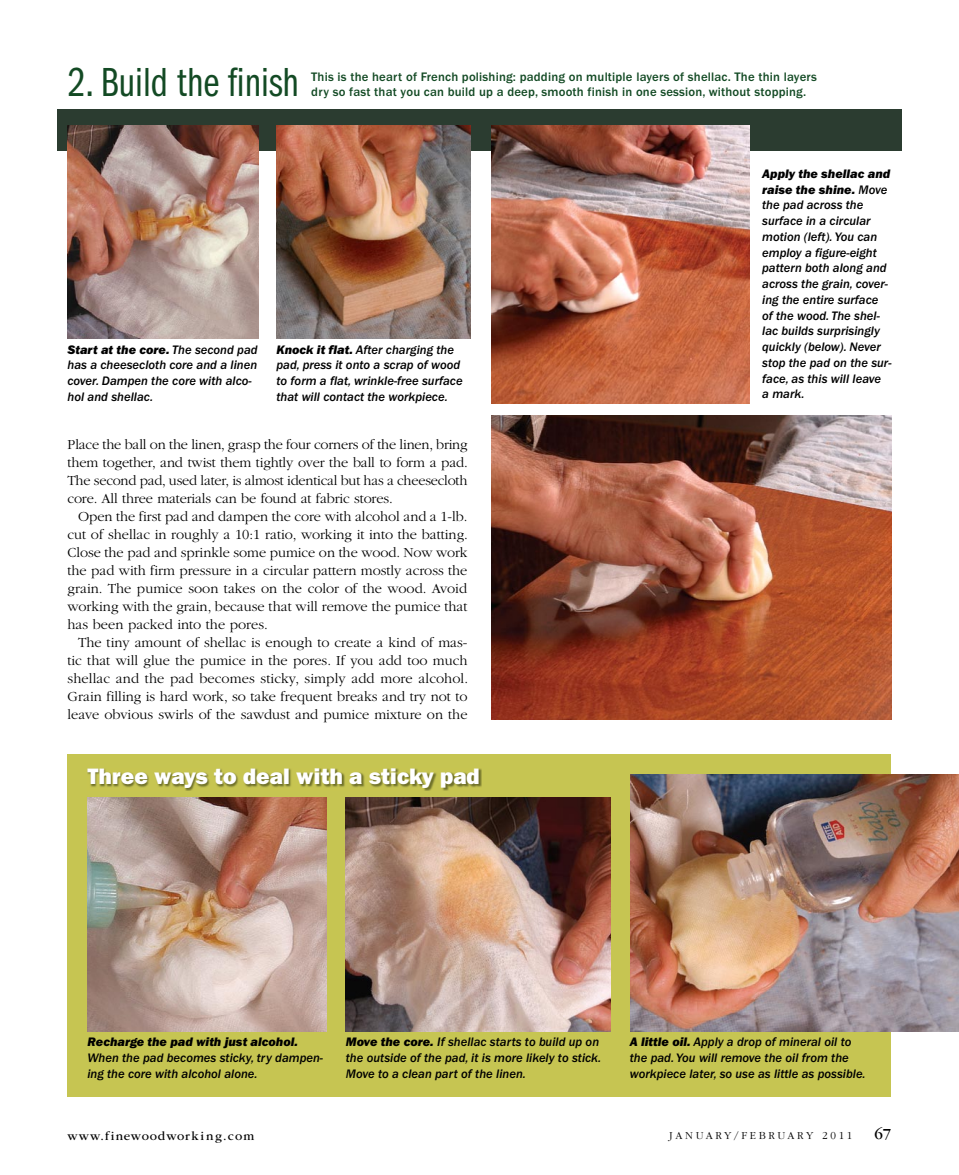
<style>
.page{position:relative;width:959px;height:1175px;background:#fff}
.page>*{position:absolute;margin:0;border:0;box-sizing:border-box;transform-origin:0 0}
.t1{font:42px "ITC Franklin Gothic Std Bk Cp";color:#134a24}
.t2{font:22.5px "ITC Franklin Gothic Std Hvy";letter-spacing:.005em;color:#fff}
.t3{font:16.05px "ITC Garamond Std";color:#000}
.t4{font:300 14.4px/18px "ITC Garamond Std";color:#000;text-align:justify}
.t5{font:12.75px/15.8px "ITC Franklin Gothic Std Med It";color:#000}
.t6{font:500 12.75px/15px "ITC Franklin Gothic Std";letter-spacing:.015em;color:#134a24}
.t7{font:12.75px/15.8px "ITC Franklin Gothic Std Hvy It";color:#000}
.t8{font:12.75px "ITC Garamond Std";letter-spacing:.09em;color:#000}
.t9{font:300 11.1px "ITC Garamond Std";letter-spacing:.24em;color:#000}
.s1{font-family:"ITC Franklin Gothic Std Med It"}
.s2{font-family:"ITC Franklin Gothic Std Hvy It"}
</style>
<div class="page">
<div style="left:68px;top:755px;width:823px;height:341px;background:#c6c552"></div>
<div style="left:57px;top:110px;width:845px;height:41px;background:#2b3c30"></div>
<img style="left:68px;top:125px;width:190px;height:214px">
<img style="left:277px;top:125px;width:193px;height:214px">
<img style="left:492px;top:125px;width:257px;height:278px">
<img style="left:346px;top:798px;width:264px;height:233px">
<img style="left:630px;top:774px;width:328px;height:257px">
<img style="left:491px;top:416px;width:400px;height:303px">
<img style="left:87px;top:768px;width:394px;height:22px">
<img style="left:87px;top:798px;width:239px;height:233px">
<h1 class="t1" style="left:68px;top:60px;width:233px">2. Build the finish</h1>
<p class="t6" style="left:311px;top:70px;width:507px">This is the heart of French polishing: padding on multiple layers of shellac. The thin layers dry so fast that you can build up a deep, smooth finish in one session, without stopping.</p>
<p class="t7" style="left:68px;top:341px;width:192px">Start at the core. <span class="s1">The second pad</span></p>
<p class="t5" style="left:68px;top:357px;width:191px">has a cheesecloth core and a linen cover. Dampen the core with alco&shy;hol and shellac.</p>
<p class="t5" style="left:276px;top:342px;width:188px"><span class="s2">Knock it flat.</span> After charging the pad, press it onto a scrap of wood to form a flat, wrinkle-free surface that will contact the workpiece.</p>
<p class="t4" style="left:68px;top:435px;width:402px">Place the ball on the linen, grasp the four corners of the linen, bring them together, and twist them tightly over the ball to form a pad.<br>The second pad, used later, is almost identical but has a cheesecloth core. All three materials can be found at fabric stores.</p>
<p class="t4" style="left:68px;top:507px;width:402px;text-indent:10px">Open the first pad and dampen the core with alcohol and a 1-lb. cut of shellac in roughly a 10:1 ratio, working it into the batting.<br>Close the pad and sprinkle some pumice on the wood. Now work the pad with firm pressure in a circular pattern mostly across the grain. The pumice soon takes on the color of the wood. Avoid working with the grain, because that will remove the pumice that has been packed into the pores.</p>
<p class="t4" style="left:68px;top:633px;width:402px;text-indent:10px">The tiny amount of shellac is enough to create a kind of mas&shy;tic that will glue the pumice in the pores. If you add too much shellac and the pad becomes sticky, simply add more alcohol.<br>Grain filling is hard work, so take frequent breaks and try not to leave obvious swirls of the sawdust and pumice mixture on the</p>
<h2 class="t2" style="left:87px;top:762px;width:394px">Three ways to deal with a sticky pad</h2>
<p class="t7" style="left:762px;top:166px;width:130px">Apply the shellac and raise the shine. <span class="s1">Move</span></p>
<p class="t5" style="left:762px;top:197px;width:131px">the pad across the surface in a circular motion (left). You can employ a figure-eight pattern both along and across the grain, cover&shy;ing the entire surface of the wood. The shel&shy;lac builds surprisingly quickly (below). Never stop the pad on the sur&shy;face, as this will leave<br>a mark.</p>
<p class="t7" style="left:87px;top:1033px;width:212px">Recharge the pad with just alcohol.</p>
<p class="t5" style="left:87px;top:1049px;width:237px">When the pad becomes sticky, try dampen&shy;ing the core with alcohol alone.</p>
<p class="t5" style="left:346px;top:1034px;width:257px"><span class="s2">Move the core.</span> If shellac starts to build up on the outside of the pad, it is more likely to stick.<br>Move to a clean part of the linen.</p>
<p class="t5" style="left:630px;top:1034px;width:237px"><span class="s2">A little oil.</span> Apply a drop of mineral oil to the pad. You will remove the oil from the workpiece later, so use as little as possible.</p>
<p class="t8" style="left:68px;top:1128px;width:188px">www.finewoodworking.com</p>
<p class="t9" style="left:669px;top:1129px;width:185px">JANUARY/FEBRUARY 2011</p>
<p class="t3" style="left:874px;top:1125px;width:18px">67</p>
</div>
